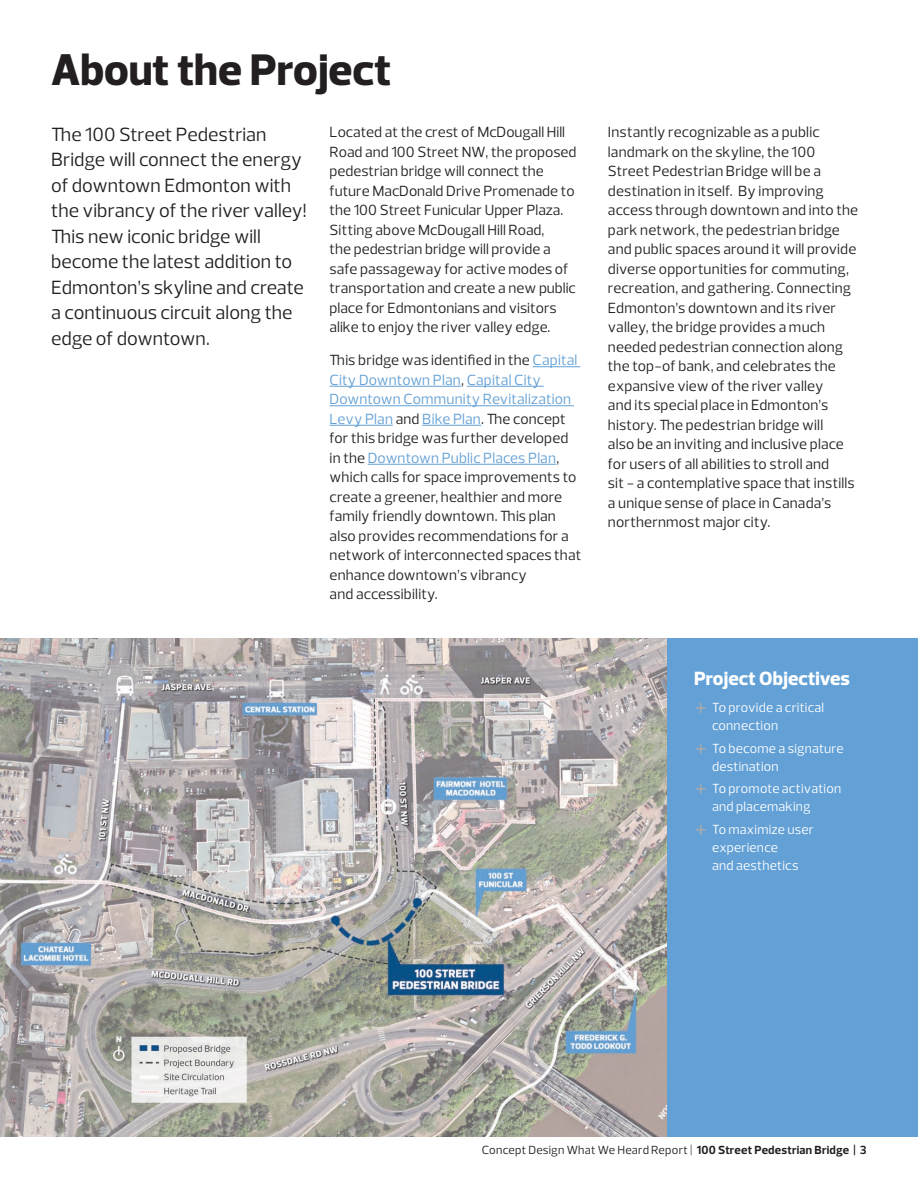
<style>
.page{position:relative;width:918px;height:1188px;background:#fff}
.page>*{position:absolute;margin:0;border:0;box-sizing:border-box;transform-origin:0 0}
.t1{font:800 45px "Prelo";color:#231f20}
.t2{font:19.5px/25.5px "Prelo";color:#231f20}
.t3{font:800 19.5px "Prelo";color:#fff}
.t4{font:15px/19.5px "Prelo";letter-spacing:.01em;color:#231f20}
.t5{font:13.5px/18px "Prelo";letter-spacing:.015em;color:#fff}
.t6{font:12px "Prelo";letter-spacing:.02em;color:#231f20}
.s1{color:#62a0d6}
.s2{font-size:27px;color:#a7a9ac}
.s3{font-weight:700}
</style>
<div class="page">
<img style="left:0;top:639px;width:668px;height:497px">
<div style="left:668px;top:639px;width:250px;height:498px;background:#62a0d6"></div>
<hr style="left:533px;top:366px;width:47px;height:1px;background:#62a0d6">
<hr style="left:330px;top:386px;width:131px;height:1px;background:#62a0d6">
<hr style="left:467px;top:386px;width:77px;height:1px;background:#62a0d6">
<hr style="left:330px;top:405px;width:244px;height:1px;background:#62a0d6">
<hr style="left:330px;top:425px;width:63px;height:1px;background:#62a0d6">
<hr style="left:422px;top:425px;width:59px;height:1px;background:#62a0d6">
<hr style="left:368px;top:464px;width:188px;height:1px;background:#62a0d6">
<h1 class="t1" style="left:51px;top:42px;width:342px">About the Project</h1>
<p class="t2" style="left:51px;top:121px;width:257px">The 100 Street Pedestrian<br>Bridge will connect the energy of downtown Edmonton with the vibrancy of the river valley!<br>This new iconic bridge will become the latest addition to<br>Edmonton’s skyline and create a continuous circuit along the edge of downtown.</p>
<p class="t4" style="left:330px;top:123px;width:248px">Located at the crest of McDougall Hill Road and 100 Street NW, the proposed pedestrian bridge will connect the future MacDonald Drive Promenade to the 100 Street Funicular Upper Plaza.<br>Sitting above McDougall Hill Road,<br>the pedestrian bridge will provide a safe passageway for active modes of transportation and create a new public place for Edmontonians and visitors alike to enjoy the river valley edge.</p>
<p class="t4" style="left:330px;top:351px;width:253px">This bridge was identified in the <span class="s1">Capital City Downtown Plan</span>, <span class="s1">Capital City Downtown Community Revitalization Levy Plan</span> and <span class="s1">Bike Plan</span>. The concept for this bridge was further developed in the <span class="s1">Downtown Public Places Plan</span>, which calls for space improvements to create a greener, healthier and more family friendly downtown. This plan also provides recommendations for a network of interconnected spaces that enhance downtown’s vibrancy<br>and accessibility.</p>
<p class="t4" style="left:608px;top:123px;width:252px">Instantly recognizable as a public landmark on the skyline, the 100<br>Street Pedestrian Bridge will be a destination in itself. By improving access through downtown and into the park network, the pedestrian bridge and public spaces around it will provide diverse opportunities for commuting, recreation, and gathering. Connecting Edmonton’s downtown and its river valley, the bridge provides a much needed pedestrian connection along the top-of bank, and celebrates the expansive view of the river valley<br>and its special place in Edmonton’s history. The pedestrian bridge will<br>also be an inviting and inclusive place for users of all abilities to stroll and<br>sit - a contemplative space that instills a unique sense of place in Canada’s northernmost major city.</p>
<h2 class="t3" style="left:694px;top:666px;width:157px">Project Objectives</h2>
<p class="t5" style="left:712px;top:699px;width:114px;text-indent:-18px"><span class="s2">+</span> To provide a critical connection</p>
<p class="t5" style="left:712px;top:739px;width:133px;text-indent:-18px"><span class="s2">+</span> To become a signature destination</p>
<p class="t5" style="left:712px;top:780px;width:131px;text-indent:-18px"><span class="s2">+</span> To promote activation and placemaking</p>
<p class="t5" style="left:712px;top:820px;width:103px;text-indent:-18px"><span class="s2">+</span> To maximize user experience<br>and aesthetics</p>
<p class="t6" style="left:482px;top:1143px;width:387px">Concept Design What We Heard Report | <span class="s3">100 Street Pedestrian Bridge | 3</span></p>
</div>
